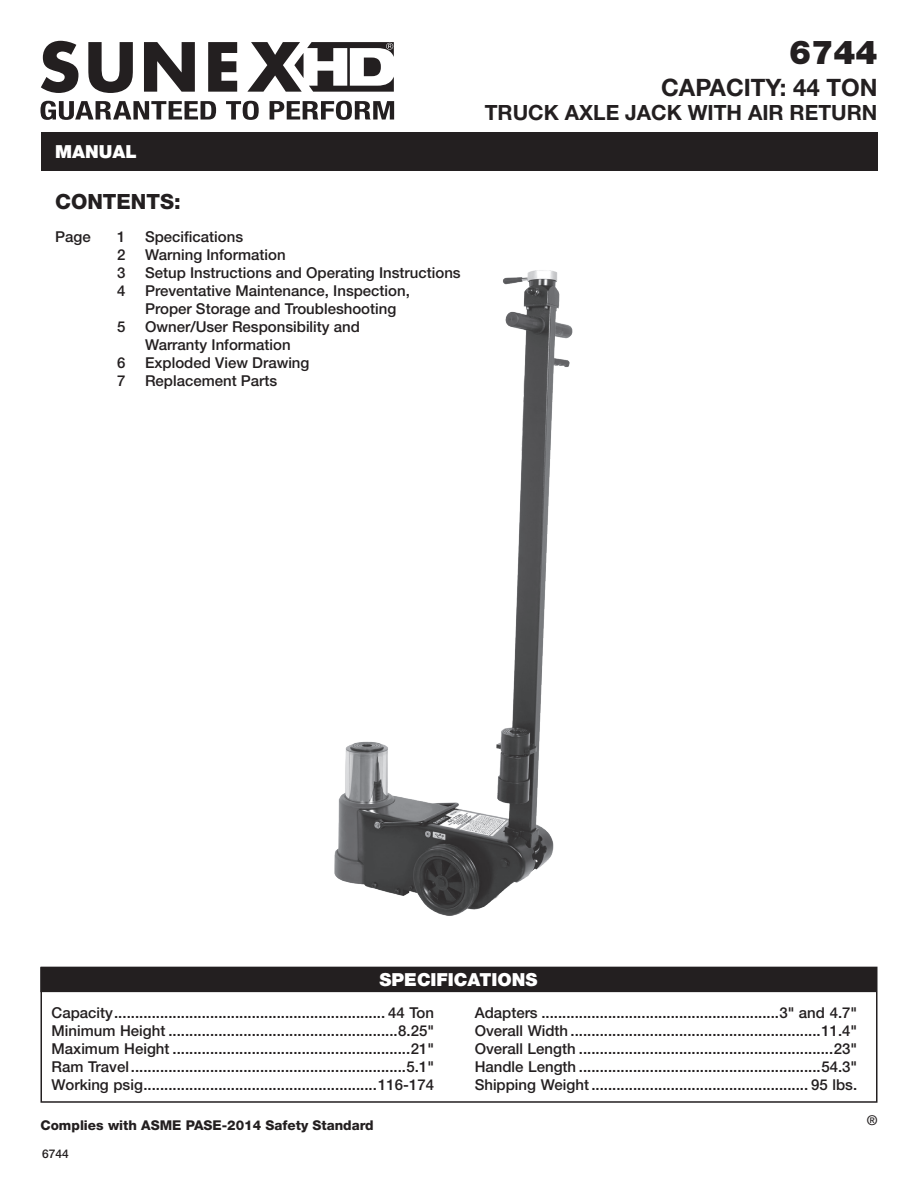
<style>
.page{position:relative;width:918px;height:1188px;background:#fff}
.page>*{position:absolute;margin:0;border:0;box-sizing:border-box;transform-origin:0 0}
.t1{font:900 33px "Helvetica Neue LT Std";color:#231f20}
.t2{font:700 24px "Helvetica Neue LT Std";color:#231f20}
.t3{font:700 21px "Helvetica Neue LT Std";color:#231f20}
.t4{font:800 21px "Helvetica Neue LT Std";color:#231f20}
.t5{font:900 18px "Helvetica Neue LT Std";color:#fff}
.t6{font:500 15px/18px "Helvetica Neue LT Std";color:#231f20}
.t7{font:800 13.5px "Helvetica Neue LT Std";color:#231f20}
.t8{font:italic 500 13.5px "Helvetica Neue LT Std";color:#231f20}
.t9{font:500 12px "Helvetica Neue LT Std";color:#231f20}
</style>
<div class="page">
<img style="left:334px;top:270px;width:239px;height:646px">
<div style="left:40px;top:967px;width:838px;height:136px;border:2px solid #231f20"></div>
<div style="left:41px;top:968px;width:835px;height:24px;background:#231f20"></div>
<div style="left:40px;top:967px;width:837px;height:25px;border:1px solid #231f20"></div>
<svg style="left:40px;top:101px;width:176px;height:19px"></svg>
<svg style="left:226px;top:101px;width:33px;height:19px"></svg>
<svg style="left:270px;top:101px;width:124px;height:19px"></svg>
<svg style="left:41px;top:41px;width:37px;height:52px"></svg>
<svg style="left:88px;top:42px;width:45px;height:51px"></svg>
<svg style="left:144px;top:42px;width:51px;height:50px"></svg>
<svg style="left:208px;top:42px;width:29px;height:50px"></svg>
<svg style="left:247px;top:42px;width:147px;height:50px"></svg>
<div style="left:41px;top:132px;width:837px;height:39px;background:#231f20"></div>
<p class="t5" style="left:55px;top:141px;width:83px">MANUAL</p>
<p class="t4" style="left:55px;top:189px;width:127px">CONTENTS:</p>
<p class="t6" style="left:55px;top:228px;width:37px">Page</p>
<p class="t6" style="left:117px;top:228px;width:10px">1</p>
<p class="t6" style="left:145px;top:228px;width:100px">Specifications</p>
<p class="t6" style="left:117px;top:246px;width:10px">2</p>
<p class="t6" style="left:145px;top:246px;width:142px">Warning Information</p>
<p class="t6" style="left:117px;top:264px;width:10px">3</p>
<p class="t6" style="left:145px;top:264px;width:317px">Setup Instructions and Operating Instructions</p>
<p class="t6" style="left:117px;top:282px;width:10px">4</p>
<p class="t6" style="left:145px;top:282px;width:266px">Preventative Maintenance, Inspection,<br>Proper Storage and Troubleshooting</p>
<p class="t6" style="left:117px;top:318px;width:10px">5</p>
<p class="t6" style="left:145px;top:318px;width:216px">Owner/User Responsibility and<br>Warranty Information</p>
<p class="t6" style="left:117px;top:354px;width:10px">6</p>
<p class="t6" style="left:145px;top:354px;width:166px">Exploded View Drawing</p>
<p class="t6" style="left:117px;top:372px;width:10px">7</p>
<p class="t6" style="left:145px;top:372px;width:134px">Replacement Parts</p>
<p class="t1" style="left:789px;top:33px;width:90px">6744</p>
<p class="t2" style="left:661px;top:72px;width:218px">CAPACITY: 44 TON</p>
<p class="t3" style="left:485px;top:99px;width:394px">TRUCK AXLE JACK WITH AIR RETURN</p>
<p class="t5" style="left:380px;top:969px;width:159px">SPECIFICATIONS</p>
<p class="t6" style="left:52px;top:1004px;width:384px">Capacity................................................................. 44 Ton</p>
<p class="t6" style="left:52px;top:1022px;width:384px">Minimum Height .......................................................8.25"</p>
<p class="t6" style="left:52px;top:1040px;width:384px">Maximum Height .........................................................21"</p>
<p class="t6" style="left:52px;top:1058px;width:384px">Ram Travel..................................................................5.1"</p>
<p class="t6" style="left:52px;top:1076px;width:384px">Working psig........................................................116-174</p>
<p class="t6" style="left:475px;top:1004px;width:384px">Adapters .........................................................3" and 4.7"</p>
<p class="t6" style="left:475px;top:1022px;width:384px">Overall Width ............................................................11.4"</p>
<p class="t6" style="left:475px;top:1040px;width:384px">Overall Length .............................................................23"</p>
<p class="t6" style="left:475px;top:1058px;width:384px">Handle Length ..........................................................54.3"</p>
<p class="t6" style="left:475px;top:1076px;width:384px">Shipping Weight .................................................... 95 lbs.</p>
<p class="t7" style="left:40px;top:1117px;width:335px">Complies with ASME PASE-2014 Safety Standard</p>
<p class="t8" style="left:867px;top:1113px;width:12px">®</p>
<p class="t9" style="left:42px;top:1146px;width:28px">6744</p>
</div>
